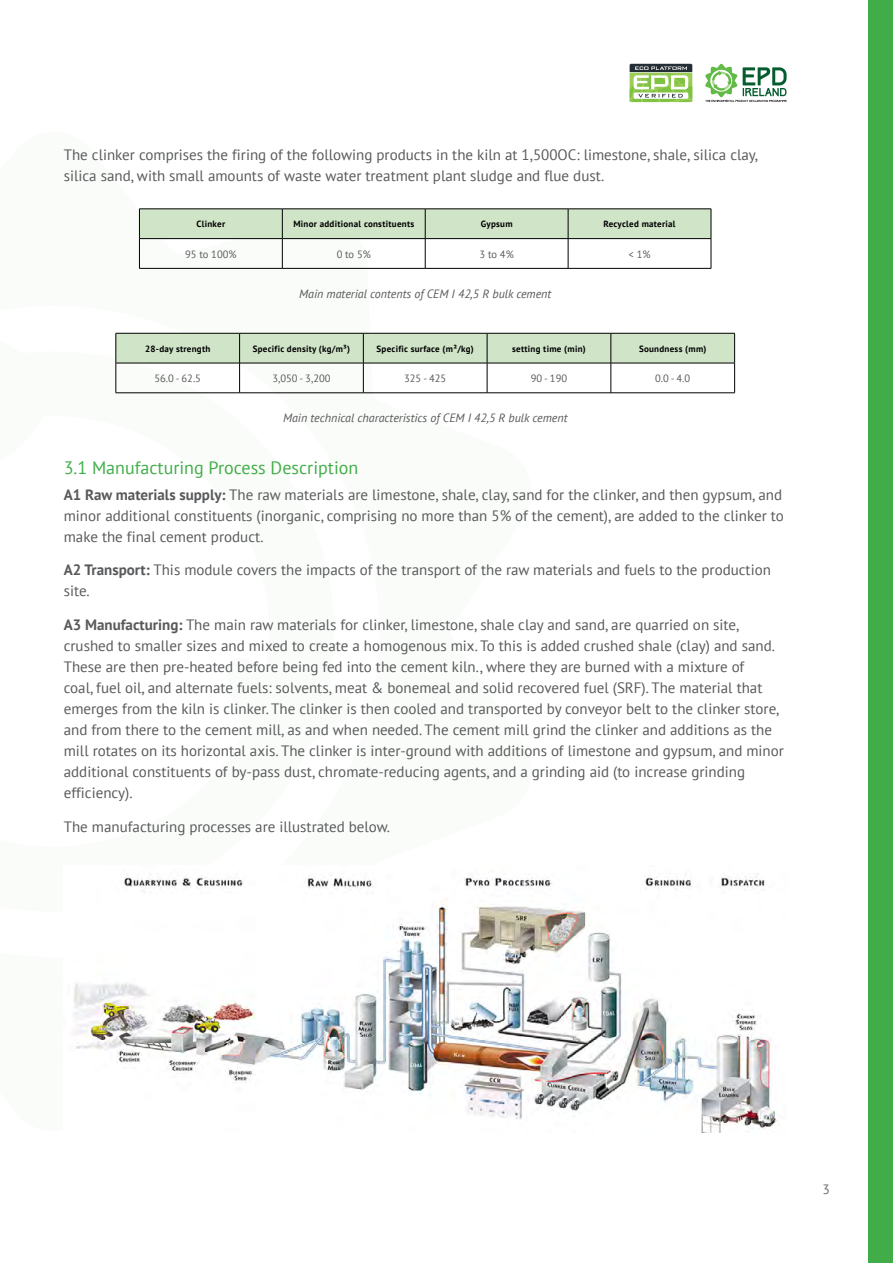
<style>
.page{position:relative;width:893px;height:1263px;background:#fff}
.page>*{position:absolute;margin:0;border:0;box-sizing:border-box;transform-origin:0 0}
.t1{font:18px "PT Sans";color:#41ad49}
.t2{font:15px/21px "PT Sans";color:#58595b}
.t3{font:13.5px "PT Sans";color:#696a6d}
.t4{font:italic 12px "PT Sans";color:#58595b}
.t5{font:10.5px "PT Sans";color:#58595b}
.t6{font:700 9px "PT Sans";letter-spacing:.03em;color:#000}
.s1{font-weight:700}
</style>
<div class="page">
<div style="left:868px;top:0;width:25px;height:1263px;background:#41ad49"></div>
<svg style="left:705px;top:64px;width:82px;height:38px"></svg>
<svg style="left:630px;top:64px;width:62px;height:38px"></svg>
<img style="left:73px;top:874px;width:707px;height:258px">
<hr style="left:139px;top:268px;width:143px;height:1px;background:#000">
<hr style="left:282px;top:268px;width:143px;height:1px;background:#000">
<hr style="left:425px;top:268px;width:143px;height:1px;background:#000">
<hr style="left:568px;top:268px;width:143px;height:1px;background:#000">
<svg style="left:139px;top:209px;width:573px;height:59px"></svg>
<div style="left:117px;top:334px;width:617px;height:29px;background:#d0e4c8"></div>
<hr style="left:239px;top:333px;width:1px;height:30px;background:#000">
<hr style="left:116px;top:393px;width:124px;height:1px;background:#000">
<hr style="left:240px;top:393px;width:123px;height:1px;background:#000">
<hr style="left:363px;top:393px;width:124px;height:1px;background:#000">
<hr style="left:487px;top:393px;width:124px;height:1px;background:#000">
<hr style="left:611px;top:393px;width:124px;height:1px;background:#000">
<hr style="left:116px;top:363px;width:1px;height:30px;background:#000">
<hr style="left:363px;top:363px;width:1px;height:30px;background:#000">
<hr style="left:487px;top:363px;width:1px;height:30px;background:#000">
<hr style="left:611px;top:363px;width:1px;height:30px;background:#000">
<hr style="left:734px;top:363px;width:1px;height:30px;background:#000">
<hr style="left:116px;top:333px;width:124px;height:1px;background:#000">
<hr style="left:116px;top:333px;width:1px;height:30px;background:#000">
<hr style="left:240px;top:333px;width:123px;height:1px;background:#000">
<hr style="left:363px;top:333px;width:124px;height:1px;background:#000">
<hr style="left:363px;top:333px;width:1px;height:30px;background:#000">
<hr style="left:487px;top:333px;width:124px;height:1px;background:#000">
<hr style="left:487px;top:333px;width:1px;height:30px;background:#000">
<hr style="left:611px;top:333px;width:124px;height:1px;background:#000">
<hr style="left:611px;top:333px;width:1px;height:30px;background:#000">
<hr style="left:734px;top:333px;width:1px;height:30px;background:#000">
<hr style="left:116px;top:363px;width:124px;height:1px;background:#000">
<hr style="left:240px;top:363px;width:123px;height:1px;background:#000">
<hr style="left:363px;top:363px;width:124px;height:1px;background:#000">
<hr style="left:487px;top:363px;width:124px;height:1px;background:#000">
<hr style="left:611px;top:363px;width:124px;height:1px;background:#000">
<hr style="left:239px;top:363px;width:1px;height:30px;background:#000">
<p class="t2" style="left:64px;top:144px;width:696px">The clinker comprises the firing of the following products in the kiln at 1,500OC: limestone, shale, silica clay, silica sand, with small amounts of waste water treatment plant sludge and flue dust.</p>
<p class="t6" style="left:197px;top:218px;width:30px">Clinker</p>
<p class="t6" style="left:293px;top:218px;width:122px">Minor additional constituents</p>
<p class="t6" style="left:481px;top:218px;width:33px">Gypsum</p>
<p class="t6" style="left:603px;top:218px;width:74px">Recycled material</p>
<p class="t5" style="left:185px;top:247px;width:53px">95 to 100%</p>
<p class="t5" style="left:337px;top:247px;width:36px">0 to 5%</p>
<p class="t5" style="left:480px;top:247px;width:36px">3 to 4%</p>
<p class="t5" style="left:629px;top:247px;width:23px">&lt; 1%</p>
<p class="t4" style="left:299px;top:286px;width:254px">Main material contents of CEM I 42,5 R bulk cement</p>
<p class="t6" style="left:145px;top:342px;width:67px">28-day strength</p>
<p class="t6" style="left:253px;top:342px;width:99px">Specific density (kg/m³)</p>
<p class="t6" style="left:377px;top:342px;width:99px">Specific surface (m²/kg)</p>
<p class="t6" style="left:512px;top:342px;width:75px">setting time (min)</p>
<p class="t6" style="left:639px;top:342px;width:69px">Soundness (mm)</p>
<p class="t5" style="left:154px;top:371px;width:48px">56.0 - 62.5</p>
<p class="t5" style="left:272px;top:371px;width:60px">3,050 - 3,200</p>
<p class="t5" style="left:404px;top:371px;width:44px">325 - 425</p>
<p class="t5" style="left:531px;top:371px;width:38px">90 - 190</p>
<p class="t5" style="left:655px;top:371px;width:37px">0.0 - 4.0</p>
<p class="t4" style="left:283px;top:410px;width:286px">Main technical characteristics of CEM I 42,5 R bulk cement</p>
<p class="t1" style="left:64px;top:456px;width:296px">3.1 Manufacturing Process Description</p>
<p class="t2" style="left:64px;top:483px;width:721px;text-align:justify"><span class="s1">A1 Raw materials supply:</span> The raw materials are limestone, shale, clay, sand for the clinker, and then gypsum, and minor additional constituents (inorganic, comprising no more than 5% of the cement), are added to the clinker to make the final cement product.</p>
<p class="t2" style="left:64px;top:559px;width:709px"><span class="s1">A2 Transport:</span> This module covers the impacts of the transport of the raw materials and fuels to the production site.</p>
<p class="t2" style="left:64px;top:614px;width:722px"><span class="s1">A3 Manufacturing:</span> The main raw materials for clinker, limestone, shale clay and sand, are quarried on site, crushed to smaller sizes and mixed to create a homogenous mix. To this is added crushed shale (clay) and sand.<br>These are then pre-heated before being fed into the cement kiln., where they are burned with a mixture of<br>coal, fuel oil, and alternate fuels: solvents, meat &amp; bonemeal and solid recovered fuel (SRF). The material that emerges from the kiln is clinker. The clinker is then cooled and transported by conveyor belt to the clinker store, and from there to the cement mill, as and when needed. The cement mill grind the clinker and additions as the mill rotates on its horizontal axis. The clinker is inter-ground with additions of limestone and gypsum, and minor additional constituents of by-pass dust, chromate-reducing agents, and a grinding aid (to increase grinding efficiency).</p>
<p class="t2" style="left:64px;top:816px;width:328px">The manufacturing processes are illustrated below.</p>
<p class="t3" style="left:823px;top:1181px;width:9px">3</p>
</div>
